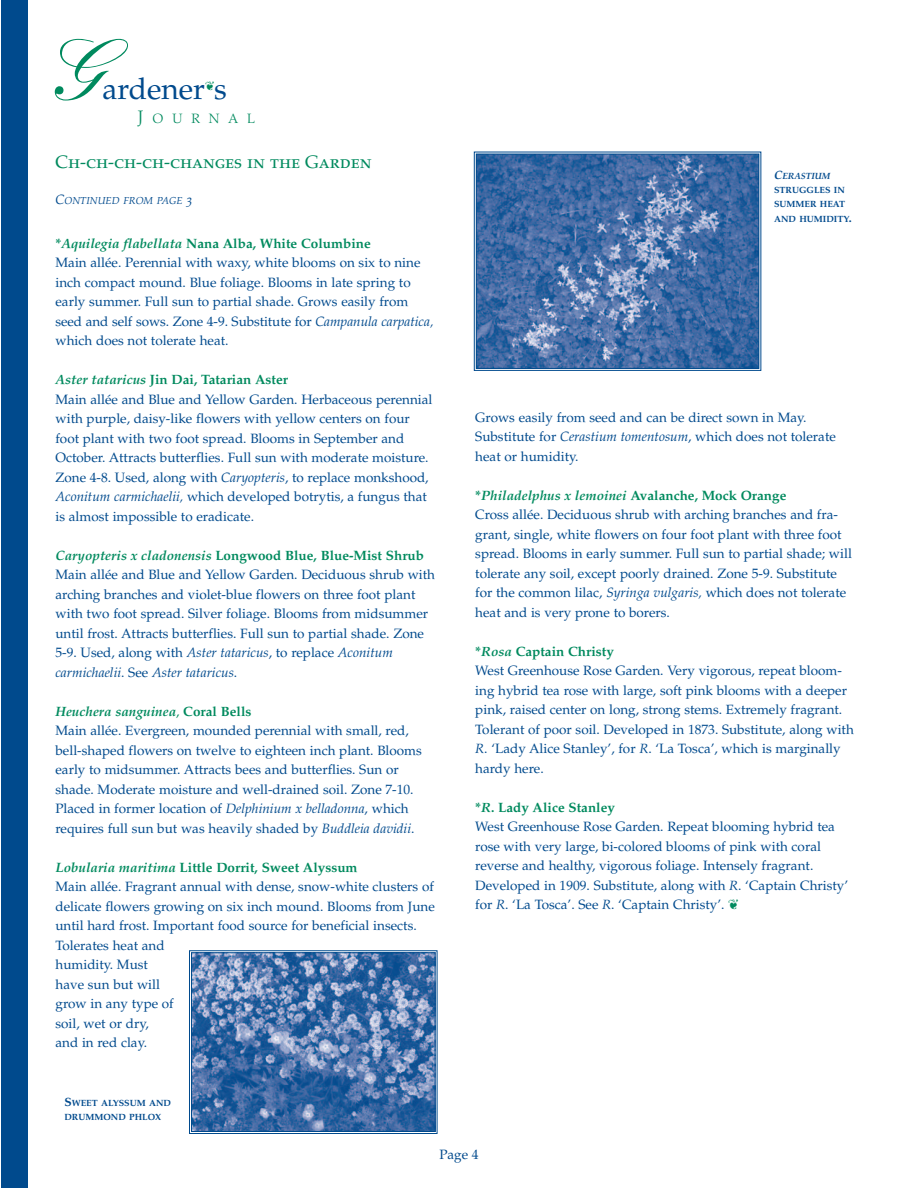
<style>
.page{position:relative;width:918px;height:1188px;background:#fff}
.page>*{position:absolute;margin:0;border:0;box-sizing:border-box;transform-origin:0 0}
.t1{font:500 84px "Kuenstler Script";color:#008a5e}
.t2{font:30px "Palatino";color:#004a8d}
.t3{font:18px "Palatino SC";color:#008a5e}
.t4{font:13.5px/19.5px "Palatino LT Std";color:#004a8d}
.t5{font:300 13.5px "Palatino";letter-spacing:.665em;color:#008a5e}
.t6{font:13.5px "Palatino";color:#004a8d}
.t7{font:10.2px "Palatino Italic Os F";color:#004a8d}
.t8{font:9px/14.4px "Palatino Bold Os F";color:#004a8d}
.t9{font:9px "Palatino Bold Italic Os F";color:#004a8d}
.s1{font-size:18px}
.s2{font-size:13.5px}
.s3{font-weight:700;color:#008a5e}
.s4{font-weight:700;font-style:italic;color:#008a5e}
.s5{font-style:italic}
.s6{color:#008a5e}
.s7{font-size:12px}
</style>
<div class="page">
<div style="left:1px;top:0;width:27px;height:1188px;background:#004a8d"></div>
<img style="left:193px;top:954px;width:241px;height:176px">
<div style="left:189px;top:950px;width:249px;height:184px;border:1px solid #004a8d"></div>
<div style="left:191px;top:952px;width:245px;height:180px;border:1px solid #004a8d"></div>
<img style="left:478px;top:156px;width:279px;height:211px">
<div style="left:474px;top:152px;width:287px;height:219px;border:1px solid #004a8d"></div>
<div style="left:476px;top:154px;width:283px;height:215px;border:1px solid #004a8d"></div>
<h1 class="t1" style="left:47px;top:40px;width:57px">G</h1>
<h2 class="t2" style="left:102px;top:77px;width:126px">ardener s</h2>
<p class="t5" style="left:138px;top:113px;width:119px"><span class="s1">J</span>OURNAL</p>
<h3 class="t3" style="left:56px;top:155px;width:318px">Ch-ch-ch-ch-changes in the Garden</h3>
<p class="t7" style="left:56px;top:196px;width:139px"><span class="s2">C</span>ONTINUED FROM PAGE <span class="s2">3</span></p>
<p class="t4" style="left:56px;top:235px;width:379px"><span class="s3">*</span><span class="s4">Aquilegia flabellata</span> <span class="s3">Nana Alba, White Columbine<br></span>Main allée. Perennial with waxy, white blooms on six to nine inch compact mound. Blue foliage. Blooms in late spring to early summer. Full sun to partial shade. Grows easily from seed and self sows. Zone 4-9. Substitute for <span class="s5">Campanula carpatica, </span>which does not tolerate heat.</p>
<p class="t4" style="left:56px;top:371px;width:379px"><span class="s4">Aster tataricus</span> <span class="s3">Jin Dai, Tatarian Aster<br></span>Main allée and Blue and Yellow Garden. Herbaceous perennial with purple, daisy-like flowers with yellow centers on four foot plant with two foot spread. Blooms in September and October. Attracts butterflies. Full sun with moderate moisture.<br>Zone 4-8. Used, along with <span class="s5">Caryopteris</span>, to replace monkshood, <span class="s5">Aconitum carmichaelii,</span> which developed botrytis, a fungus that is almost impossible to eradicate.</p>
<p class="t4" style="left:56px;top:547px;width:381px"><span class="s4">Caryopteris x cladonensis</span> <span class="s3">Longwood Blue, Blue-Mist Shrub </span>Main allée and Blue and Yellow Garden. Deciduous shrub with arching branches and violet-blue flowers on three foot plant with two foot spread. Silver foliage. Blooms from midsummer until frost. Attracts butterflies. Full sun to partial shade. Zone 5-9. Used, along with <span class="s5">Aster tataricus</span>, to replace <span class="s5">Aconitum carmichaelii</span>. See <span class="s5">Aster tataricus</span>.</p>
<p class="t4" style="left:55px;top:703px;width:368px"><span class="s4">Heuchera sanguinea</span><span class="s6">,</span> <span class="s3">Coral Bells<br></span>Main allée. Evergreen, mounded perennial with small, red, bell-shaped flowers on twelve to eighteen inch plant. Blooms early to midsummer. Attracts bees and butterflies. Sun or shade. Moderate moisture and well-drained soil. Zone 7-10.<br>Placed in former location of <span class="s5">Delphinium x belladonna</span>, which requires full sun but was heavily shaded by <span class="s5">Buddleia davidii</span>.</p>
<p class="t4" style="left:56px;top:859px;width:381px"><span class="s4">Lobularia maritima</span> <span class="s3">Little Dorrit, Sweet Alyssum<br></span>Main allée. Fragrant annual with dense, snow-white clusters of delicate flowers growing on six inch mound. Blooms from June until hard frost. Important food source for beneficial insects.<br>Tolerates heat and<br>humidity. Must<br>have sun but will<br>grow in any type of<br>soil, wet or dry,<br>and in red clay.</p>
<p class="t8" style="left:64px;top:1097px;width:108px"><span class="s7">S</span>WEET ALYSSUM AND<br>DRUMMOND PHLOX</p>
<p class="t9" style="left:774px;top:172px;width:58px"><span class="s7">C</span>ERASTIUM</p>
<p class="t8" style="left:774px;top:184px;width:79px">STRUGGLES IN<br>SUMMER HEAT<br>AND HUMIDITY<span class="s7">.</span></p>
<p class="t4" style="left:475px;top:409px;width:362px">Grows easily from seed and can be direct sown in May.<br>Substitute for <span class="s5">Cerastium tomentosum</span>, which does not tolerate heat or humidity.</p>
<p class="t4" style="left:475px;top:487px;width:378px"><span class="s3">*</span><span class="s4">Philadelphus x lemoinei</span> <span class="s3">Avalanche, Mock Orange<br></span>Cross allée. Deciduous shrub with arching branches and fra&shy;grant, single, white flowers on four foot plant with three foot spread. Blooms in early summer. Full sun to partial shade; will tolerate any soil, except poorly drained. Zone 5-9. Substitute for the common lilac, <span class="s5">Syringa vulgaris,</span> which does not tolerate heat and is very prone to borers.</p>
<p class="t4" style="left:475px;top:643px;width:380px"><span class="s3">*</span><span class="s4">Rosa</span> <span class="s3">Captain Christy<br></span>West Greenhouse Rose Garden. Very vigorous, repeat bloom&shy;ing hybrid tea rose with large, soft pink blooms with a deeper pink, raised center on long, strong stems. Extremely fragrant.<br>Tolerant of poor soil. Developed in 1873. Substitute, along with <span class="s5">R</span>. ‘Lady Alice Stanley’, for <span class="s5">R</span>. ‘La Tosca’, which is marginally hardy here.</p>
<p class="t4" style="left:475px;top:799px;width:374px"><span class="s3">*</span><span class="s4">R</span><span class="s3">. Lady Alice Stanley<br></span>West Greenhouse Rose Garden. Repeat blooming hybrid tea rose with very large, bi-colored blooms of pink with coral reverse and healthy, vigorous foliage. Intensely fragrant.<br>Developed in 1909. Substitute, along with <span class="s5">R</span>. ‘Captain Christy’ for <span class="s5">R</span>. ‘La Tosca’. See <span class="s5">R</span>. ‘Captain Christy’. <span class="s6">❦</span></p>
<p class="t6" style="left:439px;top:1149px;width:41px">Page 4</p>
</div>
